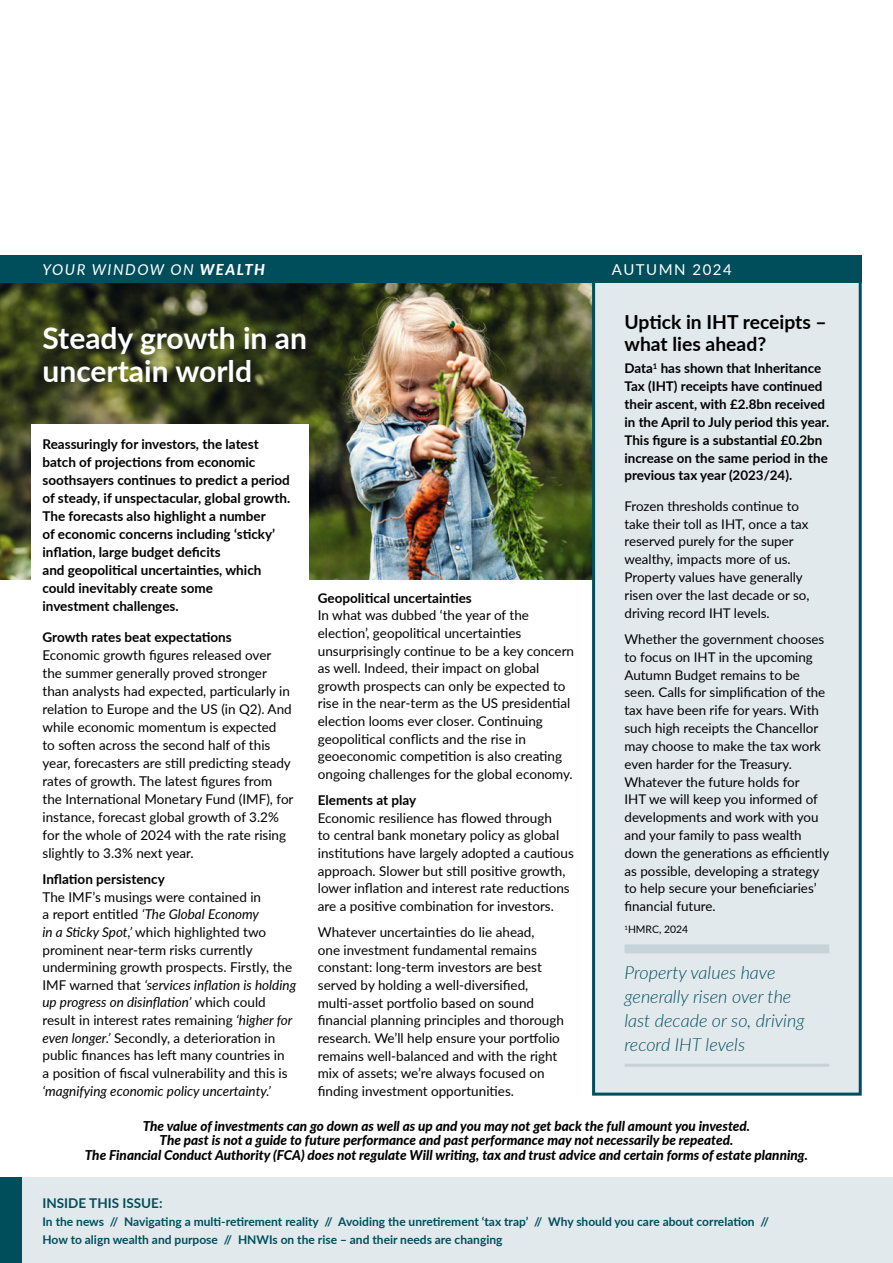
<style>
.page{position:relative;width:893px;height:1263px;background:#fff}
.page>*{position:absolute;margin:0;border:0;box-sizing:border-box;transform-origin:0 0}
.t1{font:700 30px/33px "Lato";color:#fff}
.t2{font:700 19.35px/22.4px "Lato";color:#000}
.t3{font:italic 300 18px/24px "Lato";color:#004e5b}
.t4{font:italic 15px "Lato";letter-spacing:.1em;color:#fff}
.t5{font:15px "Lato";letter-spacing:.1em;color:#fff}
.t6{font:13.5px/17.7px "Lato";color:#000}
.t7{font:700 13.5px/18px "Lato";color:#000}
.t8{font:italic 800 13.5px/14.2px "Lato";color:#000;text-align:center}
.t9{font:italic 13.5px "Lato";color:#000}
.t10{font:700 13.5px "Lato";color:#004e5b}
.t11{font:13.35px/17.9px "Lato";color:#000}
.t12{font:700 13.35px/17.9px "Lato";color:#000}
.t13{font:700 12px/18px "Lato";color:#004e5b}
.t14{font:10.35px "Lato";color:#000}
.s1{font-weight:800}
.s2{font-style:italic}
</style>
<div class="page">
<img style="left:0;top:283px;width:591px;height:296px">
<div style="left:32px;top:424px;width:277px;height:228px;background:#fff"></div>
<div style="left:21px;top:1178px;width:872px;height:85px;background:#e2e9ed"></div>
<div style="left:0;top:1178px;width:21px;height:85px;background:#004e5b"></div>
<div style="left:591px;top:283px;width:271px;height:813px;background:#e2e9ed"></div>
<div style="left:0;top:255px;width:862px;height:28px;background:#004e5b"></div>
<div style="left:624px;top:944px;width:205px;height:9px;background:#c6d4da"></div>
<hr style="left:624px;top:1064px;width:205px;height:3px;background:#c6d4da">
<p class="t4" style="left:43px;top:258px;width:224px">YOUR WINDOW ON <span class="s1">WEALTH</span></p>
<p class="t5" style="left:612px;top:259px;width:121px">AUTUMN 2024</p>
<h2 class="t2" style="left:624px;top:310px;width:204px">Uptick in IHT receipts – what lies ahead?</h2>
<p class="t12" style="left:624px;top:359px;width:206px">Data<sup>1</sup> has shown that Inheritance Tax (IHT) receipts have continued their ascent, with £2.8bn received in the April to July period this year.<br>This figure is a substantial £0.2bn increase on the same period in the previous tax year (2023/24).</p>
<p class="t11" style="left:624px;top:496px;width:186px">Frozen thresholds continue to take their toll as IHT, once a tax reserved purely for the super wealthy, impacts more of us.<br>Property values have generally risen over the last decade or so, driving record IHT levels.</p>
<p class="t11" style="left:624px;top:630px;width:206px">Whether the government chooses to focus on IHT in the upcoming<br>Autumn Budget remains to be seen. Calls for simplification of the tax have been rife for years. With such high receipts the Chancellor may choose to make the tax work even harder for the Treasury.<br>Whatever the future holds for<br>IHT we will keep you informed of developments and work with you and your family to pass wealth down the generations as efficiently as possible, developing a strategy to help secure your beneficiaries’ financial future.</p>
<p class="t14" style="left:624px;top:922px;width:65px"><sup>1</sup>HMRC, 2024</p>
<h3 class="t3" style="left:624px;top:960px;width:182px">Property values have generally risen over the last decade or so, driving record IHT levels</h3>
<h1 class="t1" style="left:43px;top:320px;width:266px">Steady growth in an uncertain world</h1>
<p class="t7" style="left:43px;top:434px;width:249px">Reassuringly for investors, the latest batch of projections from economic soothsayers continues to predict a period of steady, if unspectacular, global growth.<br>The forecasts also highlight a number<br>of economic concerns including ‘sticky’ inflation, large budget deficits<br>and geopolitical uncertainties, which could inevitably create some<br>investment challenges.</p>
<p class="t7" style="left:43px;top:627px;width:191px">Growth rates beat expectations</p>
<p class="t6" style="left:43px;top:645px;width:253px">Economic growth figures released over the summer generally proved stronger than analysts had expected, particularly in relation to Europe and the US (in Q2). And while economic momentum is expected<br>to soften across the second half of this year, forecasters are still predicting steady rates of growth. The latest figures from the International Monetary Fund (IMF), for instance, forecast global growth of 3.2% for the whole of 2024 with the rate rising slightly to 3.3% next year.</p>
<p class="t7" style="left:43px;top:869px;width:124px">Inflation persistency</p>
<p class="t6" style="left:43px;top:887px;width:255px">The IMF’s musings were contained in<br>a report entitled <span class="s2">‘The Global Economy<br>in a Sticky Spot,’</span> which highlighted two prominent near-term risks currently undermining growth prospects. Firstly, the IMF warned that <span class="s2">‘services inflation is holding up progress on disinflation’</span> which could result in interest rates remaining <span class="s2">‘higher for even longer.’</span> Secondly, a deterioration in public finances has left many countries in<br>a position of fiscal vulnerability and this is</p>
<p class="t9" style="left:43px;top:1081px;width:230px">‘magnifying economic policy uncertainty.’</p>
<p class="t7" style="left:318px;top:588px;width:156px">Geopolitical uncertainties</p>
<p class="t6" style="left:318px;top:606px;width:258px">In what was dubbed ‘the year of the election’, geopolitical uncertainties unsurprisingly continue to be a key concern as well. Indeed, their impact on global growth prospects can only be expected to rise in the near-term as the US presidential election looms ever closer. Continuing geopolitical conflicts and the rise in geoeconomic competition is also creating ongoing challenges for the global economy.</p>
<p class="t7" style="left:318px;top:791px;width:100px">Elements at play</p>
<p class="t6" style="left:318px;top:808px;width:258px">Economic resilience has flowed through<br>to central bank monetary policy as global institutions have largely adopted a cautious approach. Slower but still positive growth, lower inflation and interest rate reductions are a positive combination for investors.</p>
<p class="t6" style="left:318px;top:923px;width:248px">Whatever uncertainties do lie ahead,<br>one investment fundamental remains constant: long-term investors are best served by holding a well-diversified, multi-asset portfolio based on sound financial planning principles and thorough research. We’ll help ensure your portfolio remains well-balanced and with the right mix of assets; we’re always focused on finding investment opportunities.</p>
<p class="t8" style="left:85px;top:1118px;width:724px">The value of investments can go down as well as up and you may not get back the full amount you invested.<br>The past is not a guide to future performance and past performance may not necessarily be repeated.<br>The Financial Conduct Authority (FCA) does not regulate Will writing, tax and trust advice and certain forms of estate planning.</p>
<p class="t10" style="left:43px;top:1193px;width:121px">INSIDE THIS ISSUE:</p>
<p class="t13" style="left:43px;top:1212px;width:728px">In the news // Navigating a multi-retirement reality // Avoiding the unretirement ‘tax trap’ // Why should you care about correlation //<br>How to align wealth and purpose // HNWIs on the rise – and their needs are changing</p>
</div>
